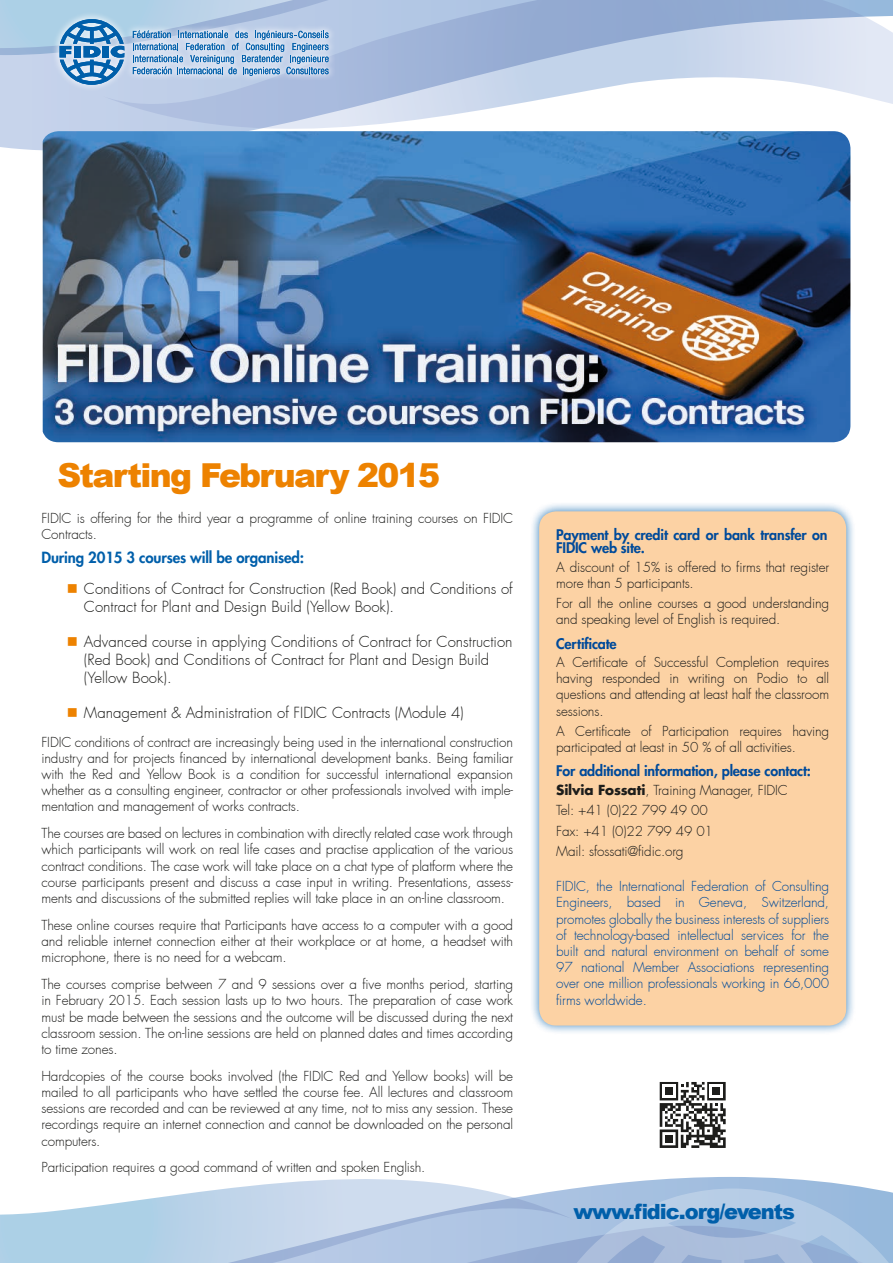
<style>
.page{position:relative;width:893px;height:1263px;background:#fff}
.page>*{position:absolute;margin:0;border:0;box-sizing:border-box;transform-origin:0 0}
.t1{font:900 33px "Arial";letter-spacing:-.05em;color:#ed8200}
.t2{font:900 21px "Arial";letter-spacing:-.05em;color:#005faa}
.t3{font:300 15px/18px "Futura";color:#1d1d1b}
.t4{font:800 15px "Futura LT";letter-spacing:-.01em;color:#005faa}
.t5{font:800 14.25px/13.5px "Futura LT";letter-spacing:-.01em;color:#004a9a}
.t6{font:300 13.5px/16.2px "Futura";letter-spacing:-.01em;color:#1d1d1b;text-align:justify}
.t7{font:300 13.5px/16.2px "Futura";letter-spacing:-.01em;color:#004a9a;text-align:justify}
.s1{font-family:"Futura LT";font-weight:700}
</style>
<div class="page">
<svg style="left:578px;top:1177px;width:289px;height:11px"></svg>
<svg style="left:0;top:1179px;width:471px;height:84px"></svg>
<svg style="left:103px;top:1188px;width:790px;height:75px;background:#b2c8e3"></svg>
<div style="left:0;top:85px;width:851px;height:66px;background:#c6d3eb"></div>
<svg style="left:103px;top:0;width:790px;height:133px"></svg>
<div style="left:52px;top:11px;width:284px;height:81px;background:#fff;opacity:.95"></div>
<img style="left:43px;top:131px;width:807px;height:311px">
<svg style="left:0;top:0;width:573px;height:85px;background:#a2bddd"></svg>
<svg style="left:659px;top:1082px;width:1px;height:66px"></svg>
<svg style="left:660px;top:1082px;width:66px;height:66px"></svg>
<div style="left:529px;top:501px;width:327px;height:534px;background:#005faa;opacity:.75"></div>
<div style="left:539px;top:511px;width:307px;height:514px;background:#fcd2a4;border-radius:17px"></div>
<h1 class="t1" style="left:57px;top:451px;width:384px">Starting February 2015</h1>
<p class="t6" style="left:41px;top:510px;width:473px">FIDIC is offering for the third year a programme of online training courses on FIDIC<br>Contracts.</p>
<p class="t4" style="left:41px;top:547px;width:264px">During 2015 3 courses will be organised:</p>
<p class="t3" style="left:84px;top:579px;width:430px">Conditions of Contract for Construction (Red Book) and Conditions of<br>Contract for Plant and Design Build (Yellow Book).</p>
<p class="t3" style="left:84px;top:633px;width:430px">Advanced course in applying Conditions of Contract for Construction (Red Book) and Conditions of Contract for Plant and Design Build (Yellow Book).</p>
<p class="t3" style="left:84px;top:704px;width:381px">Management &amp; Administration of FIDIC Contracts (Module 4)</p>
<p class="t6" style="left:41px;top:734px;width:473px">FIDIC conditions of contract are increasingly being used in the international construction industry and for projects financed by international development banks. Being familiar with the Red and Yellow Book is a condition for successful international expansion whether as a consulting engineer, contractor or other professionals involved with imple&shy;mentation and management of works contracts.</p>
<p class="t6" style="left:41px;top:826px;width:473px">The courses are based on lectures in combination with directly related case work through which participants will work on real life cases and practise application of the various contract conditions. The case work will take place on a chat type of platform where the course participants present and discuss a case input in writing. Presentations, assess&shy;ments and discussions of the submitted replies will take place in an on-line classroom.</p>
<p class="t6" style="left:41px;top:917px;width:473px">These online courses require that Participants have access to a computer with a good and reliable internet connection either at their workplace or at home, a headset with microphone, there is no need for a webcam.</p>
<p class="t6" style="left:41px;top:976px;width:473px">The courses comprise between 7 and 9 sessions over a five months period, starting in February 2015. Each session lasts up to two hours. The preparation of case work must be made between the sessions and the outcome will be discussed during the next classroom session. The on-line sessions are held on planned dates and times according to time zones.</p>
<p class="t6" style="left:41px;top:1068px;width:473px">Hardcopies of the course books involved (the FIDIC Red and Yellow books) will be mailed to all participants who have settled the course fee. All lectures and classroom sessions are recorded and can be reviewed at any time, not to miss any session. These recordings require an internet connection and cannot be downloaded on the personal computers.</p>
<p class="t6" style="left:41px;top:1160px;width:386px">Participation requires a good command of written and spoken English.</p>
<p class="t5" style="left:556px;top:527px;width:273px">Payment by credit card or bank transfer on<br>FIDIC web site.</p>
<p class="t6" style="left:556px;top:559px;width:274px">A discount of 15% is offered to firms that register more than 5 participants.</p>
<p class="t6" style="left:556px;top:596px;width:274px">For all the online courses a good understanding and speaking level of English is required.</p>
<p class="t5" style="left:556px;top:636px;width:62px">Certificate</p>
<p class="t6" style="left:556px;top:654px;width:274px">A Certificate of Successful Completion requires having responded in writing on Podio to all questions and attending at least half the classroom sessions.</p>
<p class="t6" style="left:556px;top:723px;width:275px">A Certificate of Participation requires having participated at least in 50 % of all activities.</p>
<p class="t5" style="left:556px;top:764px;width:256px">For additional information, please contact:</p>
<p class="t6" style="left:556px;top:780px;width:233px;line-height:20.4px;text-align:left"><span class="s1">Silvia Fossati</span>, Training Manager, FIDIC<br>Tel: +41 (0)22 799 49 00<br>Fax: +41 (0)22 799 49 01<br>Mail: sfossati@fidic.org</p>
<p class="t7" style="left:556px;top:878px;width:275px">FIDIC, the International Federation of Consulting Engineers, based in Geneva, Switzerland, promotes globally the business interests of suppliers of technology-based intellectual services for the built and natural environment on behalf of some 97 national Member Associations representing over one million professionals working in 66,000 firms worldwide.</p>
<h2 class="t2" style="left:573px;top:1197px;width:223px">www.fidic.org/events</h2>
</div>
